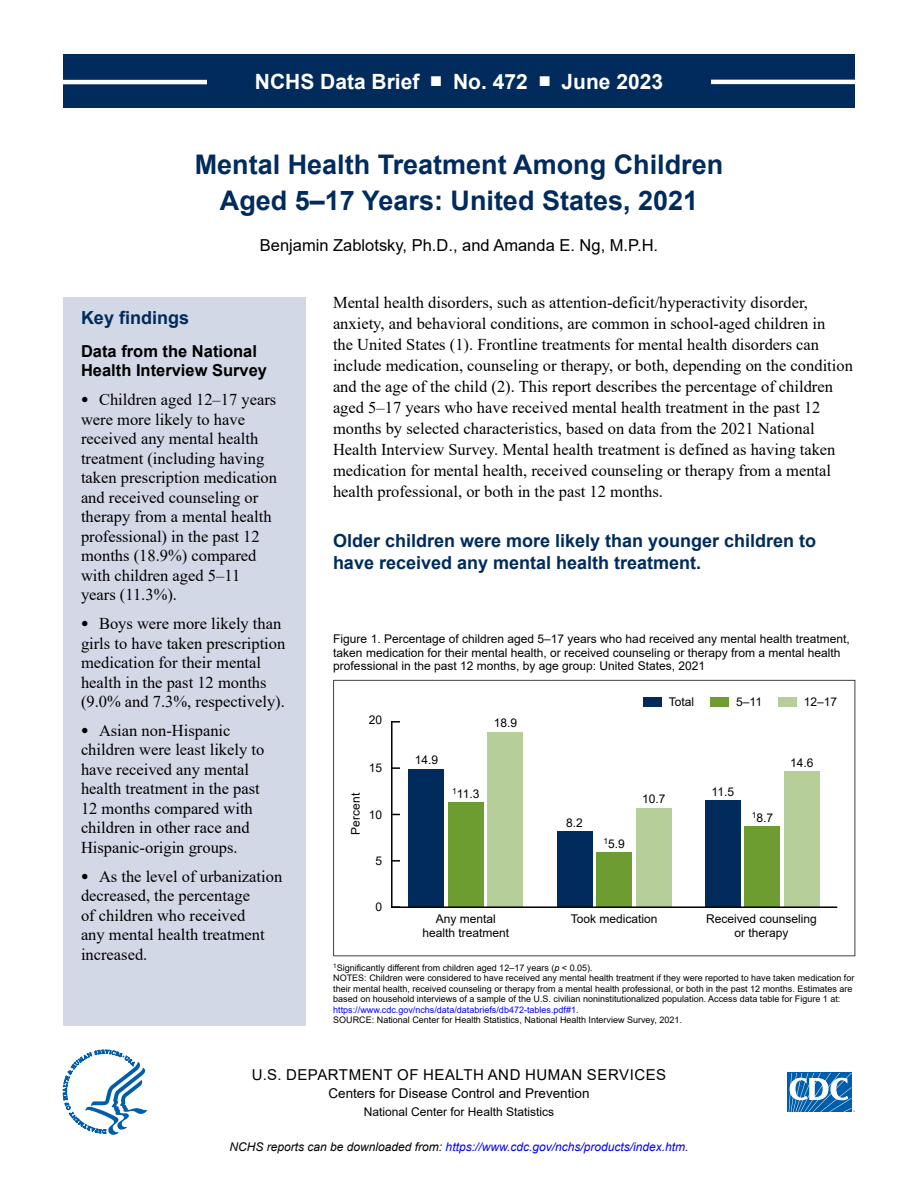
<style>
.page{position:relative;width:918px;height:1188px;background:#fff}
.page>*{position:absolute;margin:0;border:0;box-sizing:border-box;transform-origin:0 0}
.H1_Title{font:700 27px/36px "Arial";color:#002b5c;text-align:center}
.H1_Header_P1{font:700 21px "Arial";color:#fff}
.H2_KFtitle{font:700 18px/22.5px "Arial";color:#002b5c}
.P_Basic_Paragraph{font:16.5px/19.5px "Times New Roman";color:#000}
.P_Byline{font:16.5px "Arial";color:#000}
.H3_KFsubtitle{font:700 16.5px/19.5px "Arial";color:#000}
.H1_Footer{font:15px "Arial";letter-spacing:.035em;color:#000}
.H1_Footer-2{font:13.5px "Arial";color:#000}
.H1_Footer-3{font:12px/13.5px "Arial";color:#000;text-align:center}
.t1{font:italic 12px "Arial";color:#00f}
.t2{font:9px/10.5px "Arial";color:#000}
.s1{font-size:12.3px}
.s2{font-style:italic}
.s3{color:#00f}
.s4{color:#000}
</style>
<div class="page">
<svg style="left:787px;top:1072px;width:65px;height:1px"></svg>
<div style="left:787px;top:1073px;width:64px;height:39px;background:#005daa"></div>
<svg style="left:789px;top:1073px;width:66px;height:39px"></svg>
<svg style="left:63px;top:1050px;width:84px;height:85px"></svg>
<div style="left:63px;top:54px;width:792px;height:54px;background:#002b5c"></div>
<hr style="left:63px;top:80px;width:144px;height:4px;background:#fff">
<hr style="left:711px;top:80px;width:144px;height:4px;background:#fff">
<div style="left:63px;top:297px;width:243px;height:729px;background:#d3d8e6"></div>
<svg style="left:333px;top:680px;width:522px;height:276px"></svg>
<div style="left:778px;top:698px;width:18px;height:9px;background:#b6ce98"></div>
<div style="left:711px;top:698px;width:18px;height:9px;background:#6d9d31"></div>
<div style="left:643px;top:698px;width:18px;height:9px;background:#002b5c"></div>
<hr style="left:391px;top:722px;width:2px;height:185px;background:#000">
<svg style="left:392px;top:860px;width:7px;height:2px"></svg>
<svg style="left:392px;top:767px;width:7px;height:2px"></svg>
<svg style="left:392px;top:721px;width:7px;height:2px"></svg>
<div style="left:488px;top:732px;width:35px;height:175px;background:#b6ce98"></div>
<div style="left:636px;top:808px;width:35px;height:99px;background:#b6ce98"></div>
<div style="left:784px;top:772px;width:36px;height:135px;background:#b6ce98"></div>
<div style="left:448px;top:802px;width:36px;height:105px;background:#6d9d31"></div>
<div style="left:596px;top:852px;width:36px;height:55px;background:#6d9d31"></div>
<div style="left:745px;top:827px;width:35px;height:80px;background:#6d9d31"></div>
<div style="left:409px;top:769px;width:35px;height:138px;background:#002b5c"></div>
<div style="left:557px;top:831px;width:35px;height:76px;background:#002b5c"></div>
<div style="left:705px;top:801px;width:36px;height:106px;background:#002b5c"></div>
<hr style="left:392px;top:906px;width:445px;height:2px;background:#000">
<h1 class="H1_Header_P1" style="left:255px;top:66px;width:410px">NCHS Data Brief ■ No. 472 ■ June 2023</h1>
<h1 class="H1_Title" style="left:195px;top:147px;width:530px">Mental Health Treatment Among Children<br>Aged 5–17 Years: United States, 2021</h1>
<p class="P_Byline" style="left:260px;top:234px;width:400px">Benjamin Zablotsky, Ph.D., and Amanda E. Ng, M.P.H.</p>
<h2 class="H2_KFtitle" style="left:81px;top:306px;width:110px">Key findings</h2>
<h3 class="H3_KFsubtitle" style="left:81px;top:341px;width:188px">Data from the National<br>Health Interview Survey</h3>
<p class="P_Basic_Paragraph" style="left:81px;top:389px;width:198px"><span class="s1">●</span> Children aged 12–17 years were more likely to have received any mental health treatment (including having taken prescription medication and received counseling or therapy from a mental health professional) in the past 12 months (18.9%) compared with children aged 5–11 years (11.3%).</p>
<p class="P_Basic_Paragraph" style="left:81px;top:613px;width:206px"><span class="s1">●</span> Boys were more likely than girls to have taken prescription medication for their mental health in the past 12 months (9.0% and 7.3%, respectively).</p>
<p class="P_Basic_Paragraph" style="left:81px;top:720px;width:185px"><span class="s1">●</span> Asian non-Hispanic children were least likely to have received any mental health treatment in the past<br>12 months compared with children in other race and<br>Hispanic-origin groups.</p>
<p class="P_Basic_Paragraph" style="left:81px;top:866px;width:203px"><span class="s1">●</span> As the level of urbanization decreased, the percentage<br>of children who received<br>any mental health treatment increased.</p>
<p class="P_Basic_Paragraph" style="left:333px;top:292px;width:521px;line-height:21px">Mental health disorders, such as attention-deficit/hyperactivity disorder, anxiety, and behavioral conditions, are common in school-aged children in<br>the United States (1). Frontline treatments for mental health disorders can include medication, counseling or therapy, or both, depending on the condition and the age of the child (2). This report describes the percentage of children aged 5–17 years who have received mental health treatment in the past 12 months by selected characteristics, based on data from the 2021 National Health Interview Survey. Mental health treatment is defined as having taken medication for mental health, received counseling or therapy from a mental health professional, or both in the past 12 months.</p>
<h2 class="H2_KFtitle" style="left:333px;top:530px;width:485px">Older children were more likely than younger children to have received any mental health treatment.</h2>
<p class="H1_Footer-3" style="left:333px;top:632px;width:518px;text-align:left">Figure 1. Percentage of children aged 5–17 years who had received any mental health treatment, taken medication for their mental health, or received counseling or therapy from a mental health professional in the past 12 months, by age group: United States, 2021</p>
<p class="H1_Footer-3" style="left:349px;top:835px;width:43px;rotate:-90deg">Percent</p>
<p class="H1_Footer-3" style="left:369px;top:713px;width:15px">20</p>
<p class="H1_Footer-3" style="left:369px;top:761px;width:15px">15</p>
<p class="H1_Footer-3" style="left:369px;top:808px;width:15px">10</p>
<p class="H1_Footer-3" style="left:376px;top:854px;width:8px">5</p>
<p class="H1_Footer-3" style="left:376px;top:900px;width:8px">0</p>
<p class="H1_Footer-3" style="left:415px;top:753px;width:25px">14.9</p>
<p class="H1_Footer-3" style="left:452px;top:787px;width:29px"><sup>1</sup>11.3</p>
<p class="H1_Footer-3" style="left:494px;top:716px;width:25px">18.9</p>
<p class="H1_Footer-3" style="left:566px;top:816px;width:18px">8.2</p>
<p class="H1_Footer-3" style="left:669px;top:695px;width:27px">Total</p>
<p class="H1_Footer-3" style="left:736px;top:695px;width:27px">5–11</p>
<p class="H1_Footer-3" style="left:804px;top:695px;width:35px">12–17</p>
<p class="H1_Footer-3" style="left:603px;top:837px;width:23px"><sup>1</sup>5.9</p>
<p class="H1_Footer-3" style="left:642px;top:792px;width:25px">10.7</p>
<p class="H1_Footer-3" style="left:712px;top:785px;width:24px">11.5</p>
<p class="H1_Footer-3" style="left:752px;top:811px;width:23px"><sup>1</sup>8.7</p>
<p class="H1_Footer-3" style="left:790px;top:756px;width:25px">14.6</p>
<p class="H1_Footer-3" style="left:423px;top:912px;width:88px">Any mental health treatment</p>
<p class="H1_Footer-3" style="left:571px;top:912px;width:88px">Took medication</p>
<p class="H1_Footer-3" style="left:706px;top:912px;width:112px">Received counseling or therapy</p>
<p class="t2" style="left:333px;top:962px;width:523px"><sup>1</sup>Significantly different from children aged 12–17 years (<span class="s2">p</span> &lt; 0.05).<br>NOTES: Children were considered to have received any mental health treatment if they were reported to have taken medication for their mental health, received counseling or therapy from a mental health professional, or both in the past 12 months. Estimates are based on household interviews of a sample of the U.S. civilian noninstitutionalized population. Access data table for Figure 1 at: <span class="s3">https://www.cdc.gov/nchs/data/databriefs/db472-tables.pdf#1</span>.<br>SOURCE: National Center for Health Statistics, National Health Interview Survey, 2021.</p>
<h1 class="H1_Footer" style="left:252px;top:1064px;width:416px">U.S. DEPARTMENT OF HEALTH AND HUMAN SERVICES</h1>
<h1 class="H1_Footer-2" style="left:328px;top:1084px;width:263px">Centers for Disease Control and Prevention</h1>
<h1 class="H1_Footer-3" style="left:364px;top:1105px;width:192px">National Center for Health Statistics</h1>
<p class="t1" style="left:230px;top:1139px;width:460px"><span class="s4">NCHS reports can be downloaded from:</span> https://www.cdc.gov/nchs/products/index.htm<span class="s4">.</span></p>
</div>
